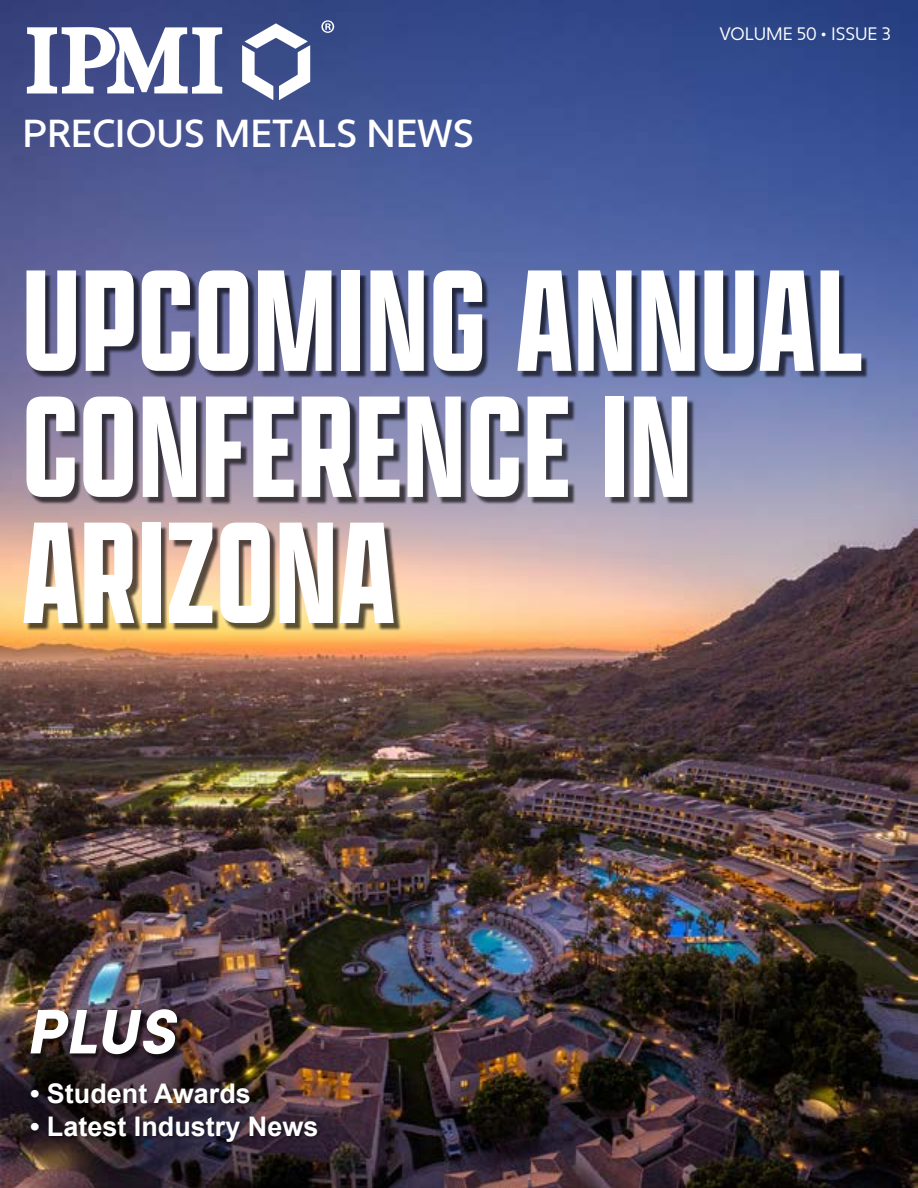
<style>
.page{position:relative;width:918px;height:1188px;background:#fff}
.page>*{position:absolute;margin:0;border:0;box-sizing:border-box;transform-origin:0 0}
.t1{font:600 154.5px/126px "Apotek Comp";letter-spacing:.01em;color:#fff}
.t2{font:italic 900 63px "Sofia Pro";color:#fff}
.t3{font:500 39px "Apertura";color:#fff}
.t4{font:700 27px "Arial";color:#fff}
.t5{font:18px "Apertura";color:#fff}
</style>
<div class="page">
<img style="left:0;top:0;width:918px;height:1188px">
<div style="left:26px;top:275px;width:842px;height:357px;background:#000;opacity:.65"></div>
<div style="left:30px;top:1084px;width:291px;height:61px;background:#000;opacity:.4"></div>
<div style="left:32px;top:1012px;width:153px;height:48px;background:#000;opacity:.65"></div>
<svg style="left:242px;top:23px;width:68px;height:77px"></svg>
<svg style="left:27px;top:27px;width:195px;height:67px"></svg>
<svg style="left:321px;top:20px;width:13px;height:13px"></svg>
<p class="t3" style="left:22px;top:110px;width:453px">PRECIOUS METALS NEWS</p>
<p class="t5" style="left:719px;top:23px;width:173px">VOLUME 50 • ISSUE 3</p>
<p class="t1" style="left:22px;top:255px;width:842px">UPCOMING ANNUAL<br>CONFERENCE IN<br>ARIZONA</p>
<p class="t2" style="left:26px;top:982px;width:151px">PLUS</p>
<p class="t4" style="left:30px;top:1074px;width:222px">• Student Awards</p>
<p class="t4" style="left:30px;top:1107px;width:290px">• Latest Industry News</p>
</div>
